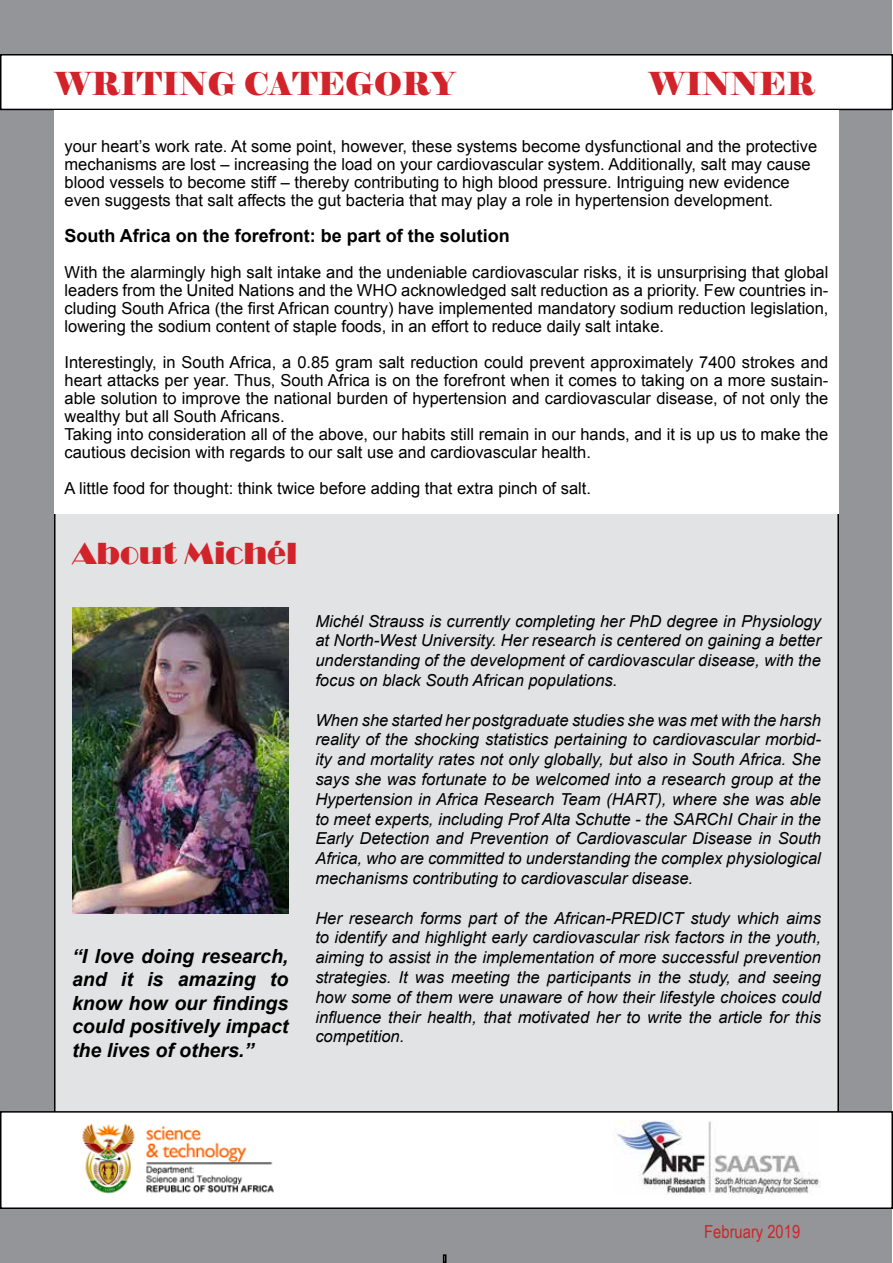
<style>
.page{position:relative;width:893px;height:1263px;background:#fff}
.page>*{position:absolute;margin:0;border:0;box-sizing:border-box;transform-origin:0 0}
.t1{font:31.5px "Elephant";color:#d2232a}
.t2{font:31.5px "Broadway";color:#d2232a}
.t3{font:italic 700 19.5px/23.4px "Arial";color:#000;text-align:justify}
.t4{font:700 18px "Arial";color:#000}
.t5{font:18px "Arial Narrow";color:#d2232a}
.t6{font:16.5px/18px "Arial";color:#000}
.t7{font:italic 16.5px/19.8px "Arial";color:#000;text-align:justify}
</style>
<div class="page">
<div style="left:1px;top:1px;width:891px;height:1262px;background:#939598"></div>
<div style="left:55px;top:55px;width:783px;height:1153px;background:#e2e3e4"></div>
<svg style="left:443px;top:1254px;width:3px;height:9px"></svg>
<div style="left:1px;top:55px;width:891px;height:54px;background:#fff"></div>
<div style="left:0;top:54px;width:893px;height:56px;border:2px solid #000"></div>
<div style="left:54px;top:110px;width:785px;height:403px;background:#fff"></div>
<img style="left:72px;top:607px;width:216px;height:306px">
<div style="left:1px;top:1112px;width:891px;height:96px;background:#fff"></div>
<div style="left:0;top:1111px;width:893px;height:98px;border:2px solid #000"></div>
<img style="left:82px;top:1123px;width:192px;height:71px">
<img style="left:617px;top:1121px;width:204px;height:74px">
<h1 class="t1" style="left:54px;top:64px;width:402px">WRITING CATEGORY</h1>
<h1 class="t1" style="left:648px;top:64px;width:169px">WINNER</h1>
<p class="t6" style="left:64px;top:137px;width:754px">your heart’s work rate. At some point, however, these systems become dysfunctional and the protective mechanisms are lost – increasing the load on your cardiovascular system. Additionally, salt may cause blood vessels to become stiff – thereby contributing to high blood pressure. Intriguing new evidence even suggests that salt affects the gut bacteria that may play a role in hypertension development.</p>
<p class="t4" style="left:64px;top:223px;width:447px">South Africa on the forefront: be part of the solution</p>
<p class="t6" style="left:64px;top:263px;width:765px;text-align:justify">With the alarmingly high salt intake and the undeniable cardiovascular risks, it is unsurprising that global leaders from the United Nations and the WHO acknowledged salt reduction as a priority. Few countries in&shy;cluding South Africa (the first African country) have implemented mandatory sodium reduction legislation, lowering the sodium content of staple foods, in an effort to reduce daily salt intake.</p>
<p class="t6" style="left:64px;top:353px;width:765px">Interestingly, in South Africa, a 0.85 gram salt reduction could prevent approximately 7400 strokes and heart attacks per year. Thus, South Africa is on the forefront when it comes to taking on a more sustain&shy;able solution to improve the national burden of hypertension and cardiovascular disease, of not only the wealthy but all South Africans.<br>Taking into consideration all of the above, our habits still remain in our hands, and it is up us to make the cautious decision with regards to our salt use and cardiovascular health.</p>
<p class="t6" style="left:64px;top:479px;width:528px">A little food for thought: think twice before adding that extra pinch of salt.</p>
<h1 class="t2" style="left:72px;top:535px;width:227px">About Michél</h1>
<p class="t3" style="left:72px;top:945px;width:218px">“I love doing research, and it is amazing to know how our findings could positively impact the lives of others.”</p>
<p class="t7" style="left:315px;top:611px;width:507px">Michél Strauss is currently completing her PhD degree in Physiology at North-West University. Her research is centered on gaining a better understanding of the development of cardiovascular disease, with the focus on black South African populations.</p>
<p class="t7" style="left:315px;top:710px;width:507px">When she started her postgraduate studies she was met with the harsh reality of the shocking statistics pertaining to cardiovascular morbid&shy;ity and mortality rates not only globally, but also in South Africa. She says she was fortunate to be welcomed into a research group at the Hypertension in Africa Research Team (HART), where she was able to meet experts, including Prof Alta Schutte - the SARChI Chair in the Early Detection and Prevention of Cardiovascular Disease in South Africa, who are committed to understanding the complex physiological mechanisms contributing to cardiovascular disease.</p>
<p class="t7" style="left:315px;top:908px;width:507px">Her research forms part of the African-PREDICT study which aims to identify and highlight early cardiovascular risk factors in the youth, aiming to assist in the implementation of more successful prevention strategies. It was meeting the participants in the study, and seeing how some of them were unaware of how their lifestyle choices could influence their health, that motivated her to write the article for this competition.</p>
<p class="t5" style="left:704px;top:1218px;width:97px">February 2019</p>
</div>
